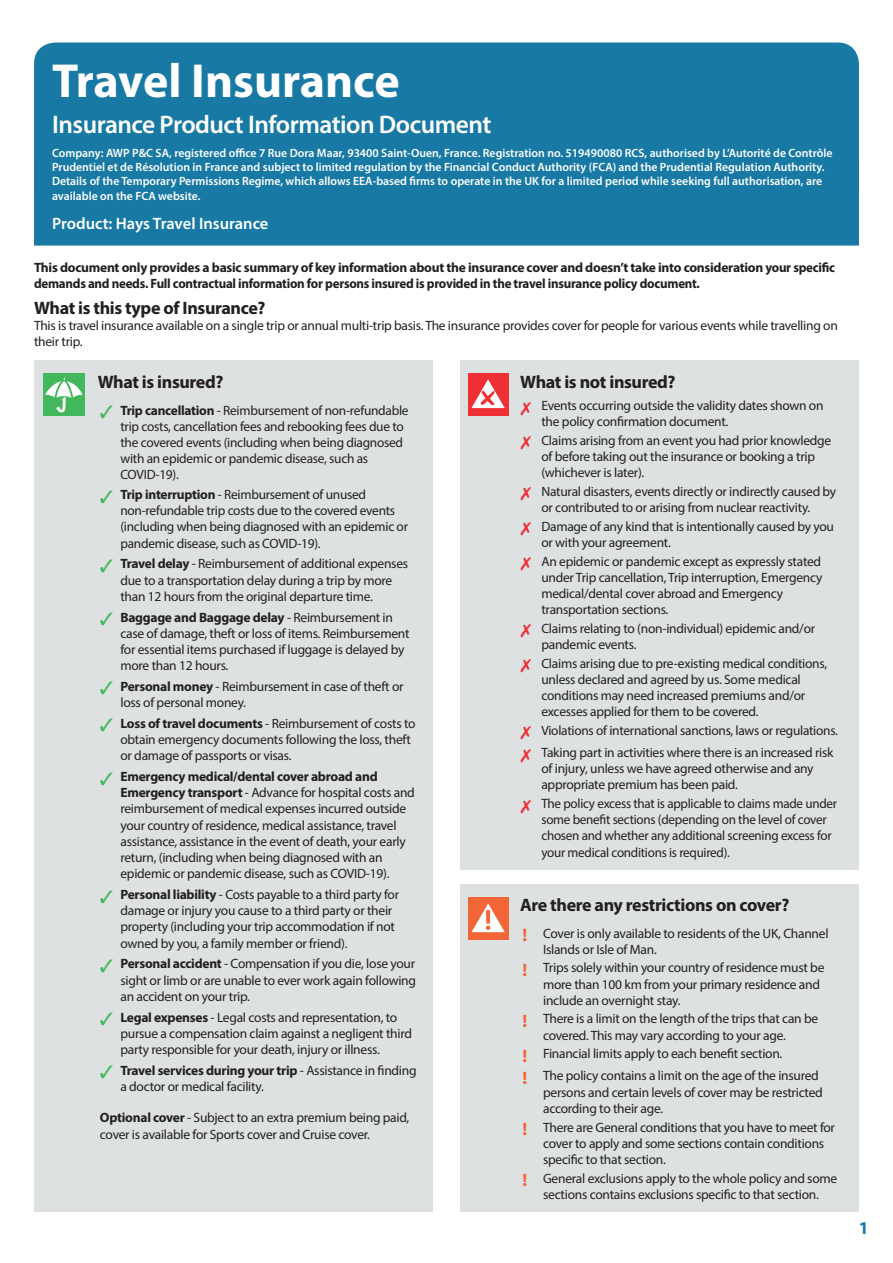
<style>
.page{position:relative;width:893px;height:1263px;background:#fff}
.page>*{position:absolute;margin:0;border:0;box-sizing:border-box;transform-origin:0 0}
.t1{font:700 48px "Myriad Pro";color:#fff}
.t2{font:600 25.5px "Myriad Pro";letter-spacing:-.02em;color:#fff}
.t3{font:700 18px "Myriad Pro";letter-spacing:-.02em;color:#231f20}
.t4{font:700 18px "Myriad Pro";color:#f26435}
.t5{font:700 18px "Myriad Pro";color:#1779a4}
.t6{font:600 16.5px "Myriad Pro";color:#fff}
.t7{font:13.5px/16.2px "Myriad Pro";letter-spacing:-.02em;color:#231f20}
.t8{font:700 13.5px/16.2px "Myriad Pro";letter-spacing:-.02em;color:#231f20}
.t9{font:600 12px/14.4px "Myriad Pro";color:#fff}
.s1{font-weight:700}
</style>
<div class="page">
<div style="left:34px;top:360px;width:399px;height:852px;background:#dee1e1"></div>
<div style="left:460px;top:360px;width:399px;height:510px;background:#dee1e1"></div>
<div style="left:460px;top:885px;width:399px;height:327px;background:#dee1e1"></div>
<div style="left:43px;top:374px;width:41px;height:42px;background:#43b75b"></div>
<svg style="left:45px;top:376px;width:38px;height:36px"></svg>
<div style="left:468px;top:374px;width:41px;height:42px;background:#ee3035"></div>
<svg style="left:471px;top:379px;width:34px;height:29px"></svg>
<div style="left:468px;top:898px;width:40px;height:42px;background:#f26536"></div>
<svg style="left:472px;top:903px;width:33px;height:29px"></svg>
<div style="left:34px;top:43px;width:825px;height:109px;background:#1779a4"></div>
<div style="left:34px;top:152px;width:825px;height:94px;background:#1779a4"></div>
<p class="t1" style="left:52px;top:49px;width:349px">Travel Insurance</p>
<p class="t2" style="left:52px;top:108px;width:441px">Insurance Product Information Document</p>
<p class="t9" style="left:52px;top:145px;width:782px">Company: AWP P&amp;C SA, registered office 7 Rue Dora Maar, 93400 Saint-Ouen, France. Registration no. 519490080 RCS, authorised by L’Autorité de Contrôle Prudentiel et de Résolution in France and subject to limited regulation by the Financial Conduct Authority (FCA) and the Prudential Regulation Authority.<br>Details of the Temporary Permissions Regime, which allows EEA-based firms to operate in the UK for a limited period while seeking full authorisation, are available on the FCA website.</p>
<p class="t6" style="left:52px;top:213px;width:218px">Product: Hays Travel Insurance</p>
<p class="t8" style="left:34px;top:259px;width:802px">This document only provides a basic summary of key information about the insurance cover and doesn’t take into consideration your specific demands and needs. Full contractual information for persons insured is provided in the travel insurance policy document.</p>
<p class="t3" style="left:34px;top:296px;width:233px">What is this type of Insurance?</p>
<p class="t7" style="left:34px;top:317px;width:805px">This is travel insurance available on a single trip or annual multi-trip basis. The insurance provides cover for people for various events while travelling on their trip.</p>
<p class="t3" style="left:98px;top:370px;width:127px">What is insured?</p>
<p class="t3" style="left:520px;top:370px;width:157px">What is not insured?</p>
<p class="t7" style="left:120px;top:402px;width:290px"><span class="s1">Trip cancellation</span> - Reimbursement of non-refundable trip costs, cancellation fees and rebooking fees due to the covered events (including when being diagnosed with an epidemic or pandemic disease, such as COVID-19).</p>
<p class="t7" style="left:120px;top:486px;width:289px"><span class="s1">Trip interruption</span> - Reimbursement of unused non-refundable trip costs due to the covered events (including when being diagnosed with an epidemic or pandemic disease, such as COVID-19).</p>
<p class="t7" style="left:120px;top:555px;width:289px"><span class="s1">Travel delay</span> - Reimbursement of additional expenses due to a transportation delay during a trip by more than 12 hours from the original departure time.</p>
<p class="t7" style="left:120px;top:609px;width:291px"><span class="s1">Baggage and Baggage delay</span> - Reimbursement in case of damage, theft or loss of items. Reimbursement for essential items purchased if luggage is delayed by more than 12 hours.</p>
<p class="t7" style="left:120px;top:678px;width:285px"><span class="s1">Personal money</span> - Reimbursement in case of theft or loss of personal money.</p>
<p class="t7" style="left:120px;top:715px;width:297px"><span class="s1">Loss of travel documents</span> - Reimbursement of costs to obtain emergency documents following the loss, theft or damage of passports or visas.</p>
<p class="t7" style="left:120px;top:768px;width:296px"><span class="s1">Emergency medical/dental cover abroad and Emergency transport</span> - Advance for hospital costs and reimbursement of medical expenses incurred outside your country of residence, medical assistance, travel assistance, assistance in the event of death, your early return, (including when being diagnosed with an epidemic or pandemic disease, such as COVID-19).</p>
<p class="t7" style="left:120px;top:886px;width:280px"><span class="s1">Personal liability</span> - Costs payable to a third party for damage or injury you cause to a third party or their property (including your trip accommodation if not owned by you, a family member or friend).</p>
<p class="t7" style="left:120px;top:955px;width:297px;text-align:justify"><span class="s1">Personal accident</span> - Compensation if you die, lose your sight or limb or are unable to ever work again following an accident on your trip.</p>
<p class="t7" style="left:120px;top:1009px;width:293px"><span class="s1">Legal expenses</span> - Legal costs and representation, to pursue a compensation claim against a negligent third party responsible for your death, injury or illness.</p>
<p class="t7" style="left:120px;top:1062px;width:298px"><span class="s1">Travel services during your trip</span> - Assistance in finding a doctor or medical facility.</p>
<p class="t7" style="left:100px;top:1109px;width:311px"><span class="s1">Optional cover</span> - Subject to an extra premium being paid, cover is available for Sports cover and Cruise cover.</p>
<p class="t7" style="left:541px;top:397px;width:284px">Events occurring outside the validity dates shown on the policy confirmation document.</p>
<p class="t7" style="left:541px;top:432px;width:291px">Claims arising from an event you had prior knowledge of before taking out the insurance or booking a trip (whichever is later).</p>
<p class="t7" style="left:541px;top:483px;width:296px">Natural disasters, events directly or indirectly caused by or contributed to or arising from nuclear reactivity.</p>
<p class="t7" style="left:541px;top:518px;width:294px">Damage of any kind that is intentionally caused by you or with your agreement.</p>
<p class="t7" style="left:541px;top:553px;width:283px">An epidemic or pandemic except as expressly stated under Trip cancellation, Trip interruption, Emergency medical/dental cover abroad and Emergency transportation sections.</p>
<p class="t7" style="left:541px;top:620px;width:275px">Claims relating to (non-individual) epidemic and/or pandemic events.</p>
<p class="t7" style="left:541px;top:655px;width:287px">Claims arising due to pre-existing medical conditions, unless declared and agreed by us. Some medical conditions may need increased premiums and/or excesses applied for them to be covered.</p>
<p class="t7" style="left:541px;top:722px;width:298px">Violations of international sanctions, laws or regulations.</p>
<p class="t7" style="left:541px;top:744px;width:294px">Taking part in activities where there is an increased risk of injury, unless we have agreed otherwise and any appropriate premium has been paid.</p>
<p class="t7" style="left:541px;top:795px;width:297px">The policy excess that is applicable to claims made under some benefit sections (depending on the level of cover chosen and whether any additional screening excess for your medical conditions is required).</p>
<p class="t3" style="left:520px;top:893px;width:271px">Are there any restrictions on cover?</p>
<p class="t4" style="left:523px;top:923px;width:6px">!</p>
<p class="t7" style="left:543px;top:925px;width:287px">Cover is only available to residents of the UK, Channel<br>Islands or Isle of Man.</p>
<p class="t4" style="left:523px;top:958px;width:6px">!</p>
<p class="t7" style="left:543px;top:959px;width:283px">Trips solely within your country of residence must be more than 100 km from your primary residence and include an overnight stay.</p>
<p class="t4" style="left:523px;top:1009px;width:6px">!</p>
<p class="t7" style="left:543px;top:1010px;width:277px">There is a limit on the length of the trips that can be covered. This may vary according to your age.</p>
<p class="t4" style="left:523px;top:1044px;width:6px">!</p>
<p class="t7" style="left:543px;top:1045px;width:241px">Financial limits apply to each benefit section.</p>
<p class="t4" style="left:523px;top:1066px;width:6px">!</p>
<p class="t7" style="left:543px;top:1068px;width:281px">The policy contains a limit on the age of the insured persons and certain levels of cover may be restricted according to their age.</p>
<p class="t4" style="left:523px;top:1117px;width:6px">!</p>
<p class="t7" style="left:543px;top:1119px;width:293px">There are General conditions that you have to meet for cover to apply and some sections contain conditions specific to that section.</p>
<p class="t4" style="left:523px;top:1168px;width:6px">!</p>
<p class="t7" style="left:543px;top:1170px;width:296px">General exclusions apply to the whole policy and some sections contains exclusions specific to that section.</p>
<p class="t5" style="left:859px;top:1216px;width:11px">1</p>
</div>
